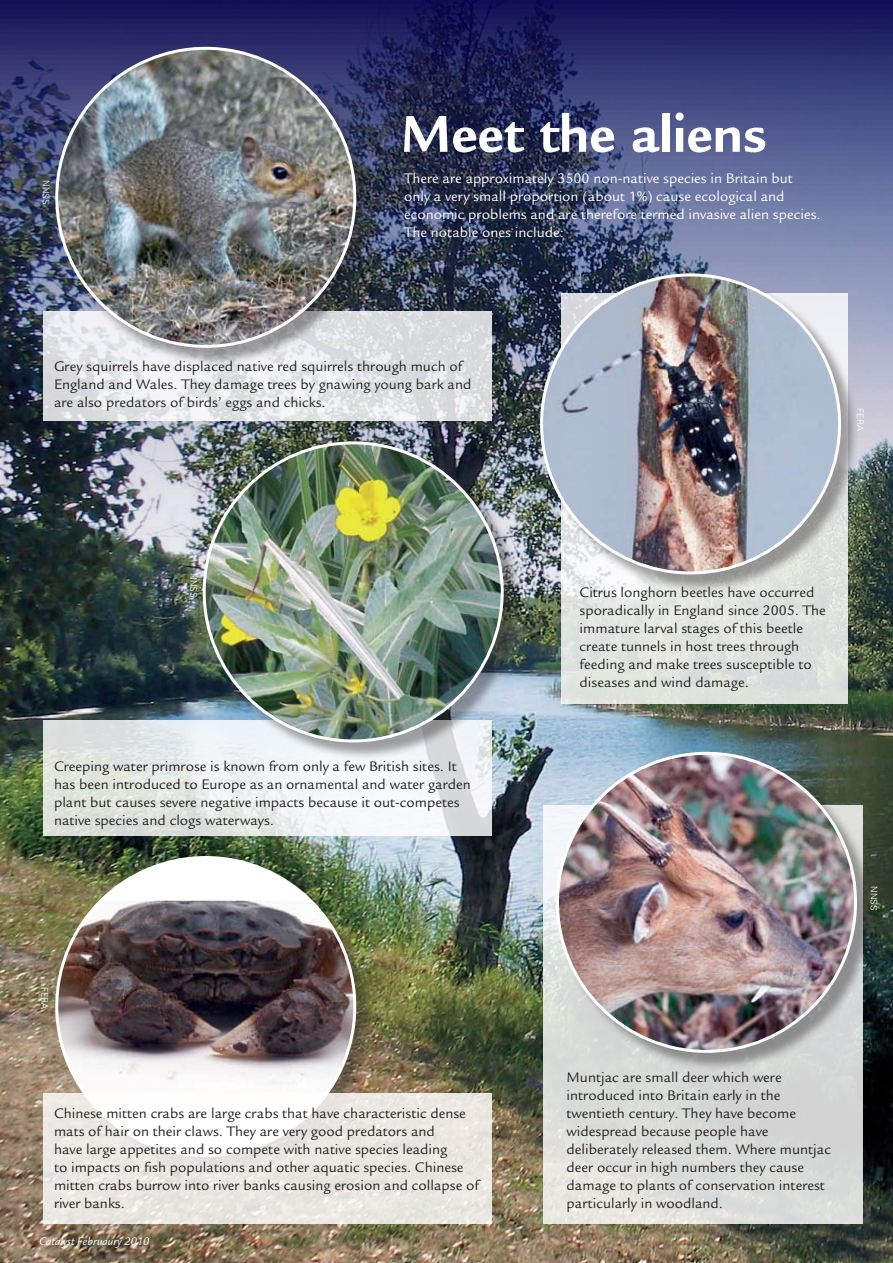
<style>
.page{position:relative;width:893px;height:1263px;background:#fff}
.page>*{position:absolute;margin:0;border:0;box-sizing:border-box;transform-origin:0 0}
.t1{font:700 56.4px "Legacy Sans";color:#fff}
.t2{font:15px/18px "Legacy Sans";color:#231f20}
.t3{font:15px/18px "Legacy Sans";color:#fff}
.t4{font:italic 12px "Legacy Sans";color:#fff}
.t5{font:300 9px "Univers";color:#fff}
</style>
<div class="page">
<img style="left:0;top:0;width:893px;height:1263px">
<svg style="left:44px;top:311px;width:448px;height:109px;fill:#dde0e2"></svg>
<svg style="left:44px;top:720px;width:448px;height:116px"></svg>
<div style="left:561px;top:294px;width:287px;height:410px;background:#dfe3de"></div>
<svg style="left:543px;top:806px;width:319px;height:418px;background:#dcdddb"></svg>
<div style="left:205px;top:444px;width:324px;height:324px;background:#231f20;opacity:.41"></div>
<img style="left:204px;top:443px;width:298px;height:298px;border-radius:149px">
<div style="left:58px;top:49px;width:324px;height:324px;background:#231f20;opacity:.41"></div>
<img style="left:57px;top:48px;width:298px;height:298px;border-radius:149px">
<div style="left:58px;top:858px;width:324px;height:324px;background:#231f20;opacity:.41"></div>
<div style="left:57px;top:857px;width:298px;height:298px;background:#fff;border-radius:50%"></div>
<img style="left:57px;top:901px;width:298px;height:192px">
<div style="left:558px;top:754px;width:324px;height:324px;background:#231f20;opacity:.41"></div>
<img style="left:557px;top:753px;width:298px;height:298px;border-radius:149px">
<div style="left:542px;top:276px;width:324px;height:324px;background:#231f20;opacity:.41"></div>
<img style="left:542px;top:275px;width:297px;height:298px;border-radius:149px">
<svg style="left:44px;top:1093px;width:448px;height:131px;fill:#ece8e4"></svg>
<p class="t5" style="left:51px;top:180px;width:25px;rotate:90deg">NNSS</p>
<h1 class="t1" style="left:401px;top:102px;width:367px">Meet the aliens</h1>
<p class="t3" style="left:404px;top:169px;width:418px">There are approximately 3500 non-native species in Britain but only a very small proportion (about 1%) cause ecological and economic problems and are therefore termed invasive alien species.<br>The notable ones include:</p>
<p class="t2" style="left:54px;top:358px;width:419px">Grey squirrels have displaced native red squirrels through much of<br>England and Wales. They damage trees by gnawing young bark and are also predators of birds’ eggs and chicks.</p>
<p class="t5" style="left:866px;top:408px;width:24px;rotate:90deg">FERA</p>
<p class="t5" style="left:199px;top:573px;width:25px;rotate:90deg">NNSS</p>
<p class="t2" style="left:54px;top:758px;width:418px">Creeping water primrose is known from only a few British sites. It has been introduced to Europe as an ornamental and water garden plant but causes severe negative impacts because it out-competes native species and clogs waterways.</p>
<p class="t5" style="left:50px;top:987px;width:24px;rotate:90deg">FERA</p>
<p class="t2" style="left:54px;top:1104px;width:426px">Chinese mitten crabs are large crabs that have characteristic dense mats of hair on their claws. They are very good predators and<br>have large appetites and so compete with native species leading<br>to impacts on fish populations and other aquatic species. Chinese mitten crabs burrow into river banks causing erosion and collapse of river banks.</p>
<p class="t4" style="left:39px;top:1235px;width:112px">Catalyst Februaury 2010</p>
<p class="t2" style="left:580px;top:583px;width:248px">Citrus longhorn beetles have occurred sporadically in England since 2005. The immature larval stages of this beetle create tunnels in host trees through feeding and make trees susceptible to diseases and wind damage.</p>
<p class="t5" style="left:879px;top:886px;width:25px;rotate:90deg">NNSS</p>
<p class="t2" style="left:567px;top:1068px;width:266px">Muntjac are small deer which were introduced into Britain early in the twentieth century. They have become widespread because people have deliberately released them. Where muntjac deer occur in high numbers they cause damage to plants of conservation interest particularly in woodland.</p>
</div>
